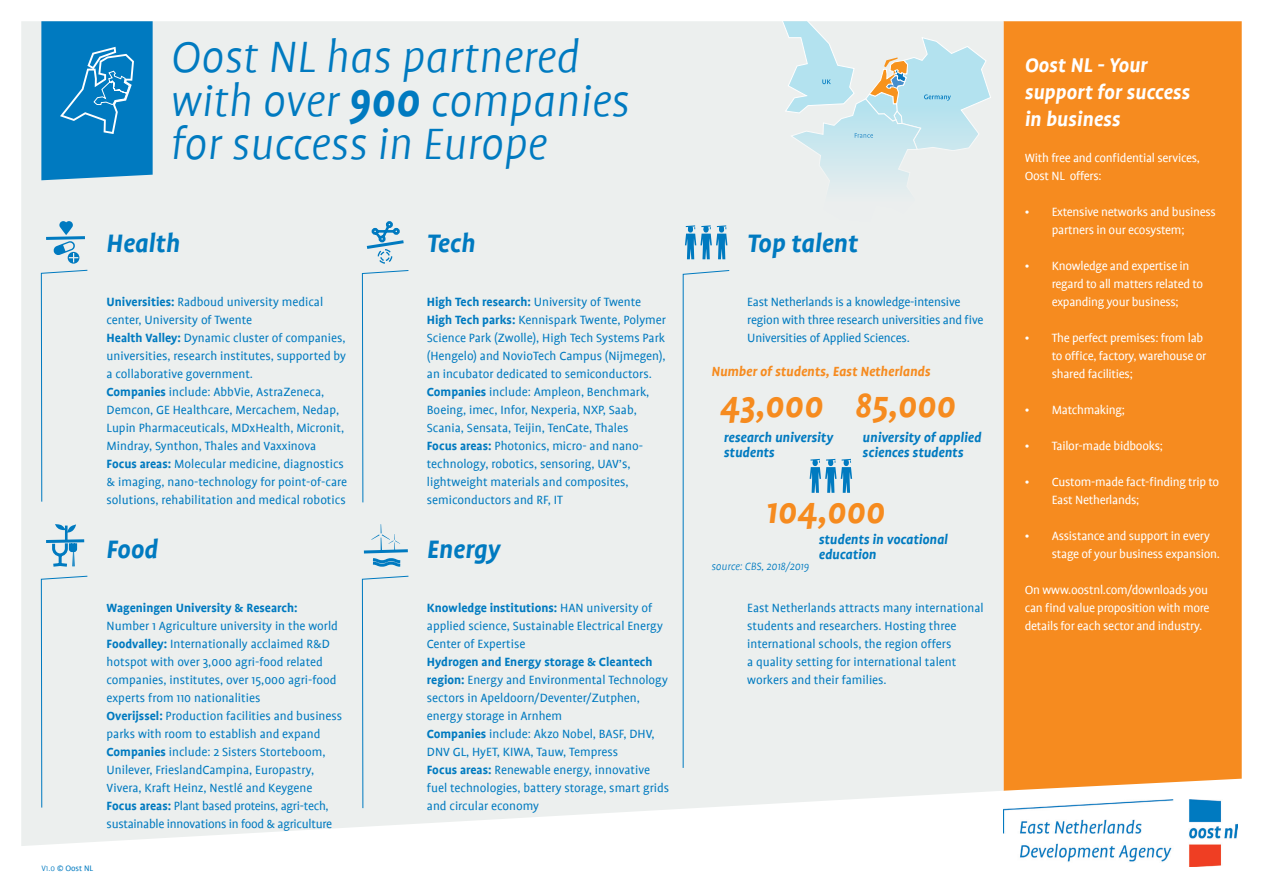
<style>
.page{position:relative;width:1263px;height:893px;background:#fff}
.page>*{position:absolute;margin:0;border:0;box-sizing:border-box;transform-origin:0 0}
.t1{font:italic 300 49.5px/43.5px "Profile";color:#007ac0}
.t2{font:italic 700 38.85px "Profile";color:#f68b1f}
.t3{font:italic 700 28.5px "Profile";color:#007ac0}
.t4{font:italic 700 22.5px/27px "Profile";color:#fff}
.t5{font:italic 700 15px "Profile";color:#007ac0}
.t6{font:italic 700 15px "Profile";color:#f68b1f}
.t7{font:13.5px/18px "Profile";color:#007ac0}
.t8{font:13.5px/18px "Profile";letter-spacing:-.02em;color:#fff}
.t9{font:13.5px/18px "Profile";letter-spacing:-.02em;color:#007ac0}
.t10{font:700 13.5px "Profile";color:#007ac0}
.t11{font:italic 300 12px "Profile";color:#007ac0}
.t12{font:9px "Profile";color:#007ac0}
.s1{font-weight:700}
.s2{font-weight:300}
</style>
<div class="page">
<div style="left:1003px;top:21px;width:239px;height:770px;background:#f68b1f"></div>
<div style="left:21px;top:21px;width:982px;height:825px;background:#ecefee"></div>
<svg style="left:685px;top:225px;width:42px;height:34px"></svg>
<div style="left:682px;top:270px;width:48px;height:499px;background:#ecefee"></div>
<div style="left:334px;top:270px;width:103px;height:233px;background:#ecefee"></div>
<img style="left:1003px;top:799px;width:234px;height:68px">
<svg style="left:778px;top:21px;width:213px;height:202px;background:#d9e9eb"></svg>
<div style="left:21px;top:575px;width:95px;height:233px;background:#ecefee"></div>
<div style="left:334px;top:575px;width:103px;height:234px;background:#ecefee"></div>
<svg style="left:43px;top:524px;width:44px;height:44px;background:#b3d2e2"></svg>
<div style="left:21px;top:221px;width:95px;height:281px;background:#ecefee"></div>
<svg style="left:364px;top:220px;width:43px;height:44px;background:#bdd7e4"></svg>
<svg style="left:41px;top:21px;width:112px;height:159px;background:#1383c4"></svg>
<svg style="left:361px;top:524px;width:50px;height:44px;background:#c6dce6"></svg>
<svg style="left:810px;top:459px;width:42px;height:34px"></svg>
<p class="t1" style="left:171px;top:36px;width:460px">Oost NL has partnered with over <span class="s1">900</span> companies for success in Europe</p>
<p class="t3" style="left:106px;top:228px;width:75px">Health</p>
<p class="t3" style="left:427px;top:228px;width:50px">Tech</p>
<p class="t3" style="left:747px;top:228px;width:112px">Top talent</p>
<p class="t7" style="left:427px;top:293px;width:216px"><span class="s1">High Tech research:</span> University of Twente</p>
<p class="t7" style="left:427px;top:311px;width:241px;text-align:justify"><span class="s1">High Tech parks:</span> Kennispark Twente, Polymer Science Park (Zwolle), High Tech Systems Park (Hengelo) and NovioTech Campus (Nijmegen), an incubator dedicated to semiconductors.</p>
<p class="t7" style="left:427px;top:383px;width:224px"><span class="s1">Companies</span> include: Ampleon, Benchmark,<br>Boeing, imec, Infor, Nexperia, NXP, Saab,<br>Scania, Sensata, Teijin, TenCate, Thales</p>
<p class="t7" style="left:427px;top:437px;width:218px"><span class="s1">Focus areas:</span> Photonics, micro- and nano&shy;technology, robotics, sensoring, UAV’s, lightweight materials and composites, semiconductors and RF, IT</p>
<p class="t7" style="left:107px;top:293px;width:218px"><span class="s1">Universities:</span> Radboud university medical center, University of Twente</p>
<p class="t7" style="left:107px;top:329px;width:241px;text-align:justify"><span class="s1">Health Valley:</span> Dynamic cluster of companies, universities, research institutes, supported by a collaborative government.</p>
<p class="t7" style="left:107px;top:383px;width:234px"><span class="s1">Companies</span> include: AbbVie, AstraZeneca,<br>Demcon, GE Healthcare, Mercachem, Nedap,</p>
<p class="t7" style="left:107px;top:419px;width:239px">Lupin Pharmaceuticals, MDxHealth, Micronit,<br>Mindray, Synthon, Thales and Vaxxinova</p>
<p class="t7" style="left:107px;top:455px;width:242px"><span class="s1">Focus areas:</span> Molecular medicine, diagnostics &amp; imaging, nano-technology for point-of-care solutions, rehabilitation and medical robotics</p>
<p class="t7" style="left:747px;top:293px;width:238px">East Netherlands is a knowledge-intensive region with three research universities and five<br>Universities of Applied Sciences.</p>
<p class="t6" style="left:711px;top:363px;width:221px">Number of students, East Netherlands</p>
<p class="t2" style="left:720px;top:384px;width:105px">43,000</p>
<p class="t2" style="left:855px;top:384px;width:103px">85,000</p>
<p class="t5" style="left:724px;top:429px;width:111px">research university</p>
<p class="t5" style="left:724px;top:444px;width:52px">students</p>
<p class="t5" style="left:863px;top:429px;width:120px">university of applied</p>
<p class="t5" style="left:863px;top:444px;width:102px">sciences students</p>
<p class="t2" style="left:766px;top:490px;width:121px">104,000</p>
<p class="t5" style="left:819px;top:532px;width:131px">students in vocational</p>
<p class="t5" style="left:819px;top:547px;width:59px">education</p>
<p class="t3" style="left:106px;top:534px;width:53px">Food</p>
<p class="t3" style="left:427px;top:534px;width:75px">Energy</p>
<p class="t7" style="left:427px;top:599px;width:238px"><span class="s1">Knowledge institutions:</span> HAN university of applied science, Sustainable Electrical Energy<br>Center of Expertise</p>
<p class="t7" style="left:427px;top:653px;width:243px"><span class="s1">Hydrogen and Energy storage &amp; Cleantech region:</span> Energy and Environmental Technology sectors in Apeldoorn/Deventer/Zutphen, energy storage in Arnhem</p>
<p class="t7" style="left:427px;top:725px;width:229px"><span class="s1">Companies</span> include: Akzo Nobel, BASF, DHV,<br>DNV GL, HyET, KIWA, Tauw, Tempress</p>
<p class="t7" style="left:427px;top:761px;width:244px"><span class="s1">Focus areas:</span> Renewable energy, innovative fuel technologies, battery storage, smart grids and circular economy</p>
<p class="t11" style="left:711px;top:560px;width:99px">source: CBS, 2018/2019</p>
<p class="t10" style="left:107px;top:601px;width:193px">Wageningen University &amp; Research:</p>
<p class="t7" style="left:107px;top:617px;width:233px">Number 1 Agriculture university in the world</p>
<p class="t7" style="left:107px;top:635px;width:225px"><span class="s1">Foodvalley:</span> Internationally acclaimed R&amp;D</p>
<p class="t7" style="left:107px;top:653px;width:218px">hotspot with over 3,000 agri-food related</p>
<p class="t7" style="left:107px;top:671px;width:231px">companies, institutes, over 15,000 agri-food</p>
<p class="t7" style="left:107px;top:689px;width:155px">experts from 110 nationalities</p>
<p class="t7" style="left:107px;top:707px;width:237px"><span class="s1">Overijssel:</span> Production facilities and business parks with room to establish and expand</p>
<p class="t7" style="left:107px;top:743px;width:220px"><span class="s1">Companies</span> include: 2 Sisters Storteboom,<br>Unilever, FrieslandCampina, Europastry,<br>Vivera, Kraft Heinz, Nestlé and Keygene</p>
<p class="t9" style="left:107px;top:797px;width:227px"><span class="s1">Focus areas:</span> Plant based proteins, agri-tech, sustainable innovations in food &amp; agriculture</p>
<p class="t7" style="left:747px;top:599px;width:238px">East Netherlands attracts many international students and researchers. Hosting three international schools, the region offers<br>a quality setting for international talent workers and their families.</p>
<p class="t12" style="left:42px;top:864px;width:53px"><span class="s2">V1.0</span> © Oost NL</p>
<p class="t4" style="left:1025px;top:51px;width:167px">Oost NL - Your support for success in business</p>
<p class="t8" style="left:1025px;top:149px;width:177px">With free and confidential services,<br>Oost NL offers:</p>
<p class="t8" style="left:1025px;top:203px;width:193px;text-align:center">• Extensive networks and business partners in our ecosystem;</p>
<p class="t8" style="left:1052px;top:257px;width:153px;text-indent:-27px">• Knowledge and expertise in regard to all matters related to expanding your business;</p>
<p class="t8" style="left:1052px;top:329px;width:156px;text-indent:-27px">• The perfect premises: from lab to office, factory, warehouse or shared facilities;</p>
<p class="t8" style="left:1025px;top:401px;width:102px">• Matchmaking;</p>
<p class="t8" style="left:1025px;top:437px;width:140px">• Tailor-made bidbooks;</p>
<p class="t8" style="left:1052px;top:473px;width:169px;text-indent:-27px">• Custom-made fact-finding trip to<br>East Netherlands;</p>
<p class="t8" style="left:1052px;top:527px;width:170px;text-indent:-27px">• Assistance and support in every stage of your business expansion.</p>
<p class="t8" style="left:1025px;top:581px;width:186px;text-align:justify">On www.oostnl.com/downloads you can find value proposition with more details for each sector and industry.</p>
</div>
